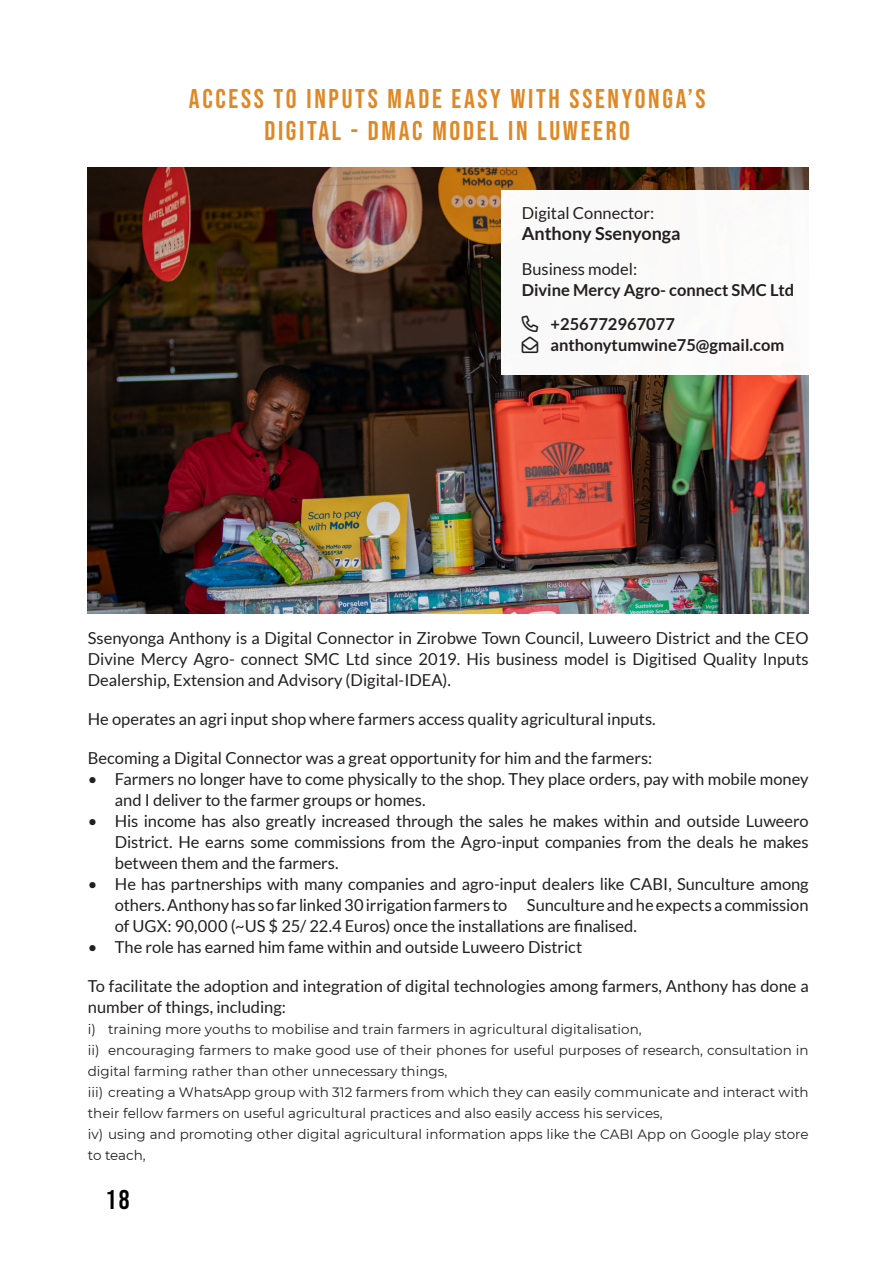
<style>
.page{position:relative;width:893px;height:1263px;background:#fff}
.page>*{position:absolute;margin:0;border:0;box-sizing:border-box;transform-origin:0 0}
.TITLES_SMALL{font:27px "Bebas Neue";letter-spacing:.1em;color:#df8825}
.t1{font:27px "Bebas Neue";color:#000001}
.MAIN_PARAGRAPH_STYLE{font:700 18px "Lato";color:#231f20}
.MAIN_PARAGRAPH_STYLE-2{font:16.5px/21px "Lato";color:#231f20;text-align:justify}
.MAIN_PARAGRAPH_STYLE-3{font:700 16.5px "Lato";color:#231f20}
.MAIN_PARAGRAPH_STYLE-4{font:16.5px "Font Awesome 6 Pro";color:#231f20}
.t2{font:13.5px/21px "Montserrat";color:#231f20}
</style>
<div class="page">
<img style="left:88px;top:168px;width:721px;height:445px">
<div style="left:501px;top:190px;width:392px;height:185px;background:#fff"></div>
<p class="TITLES_SMALL" style="left:189px;top:83px;width:518px">ACCESS TO INPUTS MADE EASY WITH SSENYONGA’S</p>
<p class="TITLES_SMALL" style="left:264px;top:115px;width:367px">DIGITAL - DMAC MODEL IN LUWEERO</p>
<p class="MAIN_PARAGRAPH_STYLE-2" style="left:522px;top:203px;width:134px">Digital Connector:</p>
<p class="MAIN_PARAGRAPH_STYLE" style="left:522px;top:223px;width:160px">Anthony Ssenyonga</p>
<p class="MAIN_PARAGRAPH_STYLE-2" style="left:522px;top:258px;width:117px">Business model:</p>
<p class="MAIN_PARAGRAPH_STYLE-3" style="left:522px;top:280px;width:274px">Divine Mercy Agro- connect SMC Ltd</p>
<p class="MAIN_PARAGRAPH_STYLE-3" style="left:522px;top:315px;width:155px">★ +256772967077</p>
<p class="MAIN_PARAGRAPH_STYLE-4" style="left:522px;top:337px;width:3px">■❖●□□■</p>
<p class="MAIN_PARAGRAPH_STYLE-3" style="left:551px;top:336px;width:235px">anthonytumwine75@gmail.com</p>
<p class="MAIN_PARAGRAPH_STYLE-2" style="left:88px;top:628px;width:722px">Ssenyonga Anthony is a Digital Connector in Zirobwe Town Council, Luweero District and the CEO Divine Mercy Agro- connect SMC Ltd since 2019. His business model is Digitised Quality Inputs Dealership, Extension and Advisory (Digital-IDEA).</p>
<p class="MAIN_PARAGRAPH_STYLE-2" style="left:88px;top:709px;width:569px">He operates an agri input shop where farmers access quality agricultural inputs.</p>
<p class="MAIN_PARAGRAPH_STYLE-2" style="left:88px;top:748px;width:566px">Becoming a Digital Connector was a great opportunity for him and the farmers:</p>
<p class="MAIN_PARAGRAPH_STYLE-2" style="left:115px;top:769px;width:695px;text-indent:-27px">• Farmers no longer have to come physically to the shop. They place orders, pay with mobile money and I deliver to the farmer groups or homes.</p>
<p class="MAIN_PARAGRAPH_STYLE-2" style="left:115px;top:811px;width:695px;text-indent:-27px">• His income has also greatly increased through the sales he makes within and outside Luweero District. He earns some commissions from the Agro-input companies from the deals he makes between them and the farmers.</p>
<p class="MAIN_PARAGRAPH_STYLE-2" style="left:115px;top:874px;width:695px;text-indent:-27px">• He has partnerships with many companies and agro-input dealers like CABI, Sunculture among others. Anthony has so far linked 30 irrigation farmers to Sunculture and he expects a commission of UGX: 90,000 (~US $ 25/ 22.4 Euros) once the installations are finalised.</p>
<p class="MAIN_PARAGRAPH_STYLE-2" style="left:88px;top:937px;width:496px">• The role has earned him fame within and outside Luweero District</p>
<p class="MAIN_PARAGRAPH_STYLE-2" style="left:88px;top:976px;width:722px">To facilitate the adoption and integration of digital technologies among farmers, Anthony has done a number of things, including:</p>
<p class="t2" style="left:88px;top:1018px;width:555px">i) training more youths to mobilise and train farmers in agricultural digitalisation,</p>
<p class="t2" style="left:88px;top:1039px;width:722px">ii) encouraging farmers to make good use of their phones for useful purposes of research, consultation in digital farming rather than other unnecessary things,</p>
<p class="t2" style="left:88px;top:1081px;width:722px">iii) creating a WhatsApp group with 312 farmers from which they can easily communicate and interact with their fellow farmers on useful agricultural practices and also easily access his services,</p>
<p class="t2" style="left:88px;top:1123px;width:722px">iv) using and promoting other digital agricultural information apps like the CABI App on Google play store to teach,</p>
<h1 class="t1" style="left:105px;top:1184px;width:26px">18</h1>
</div>
